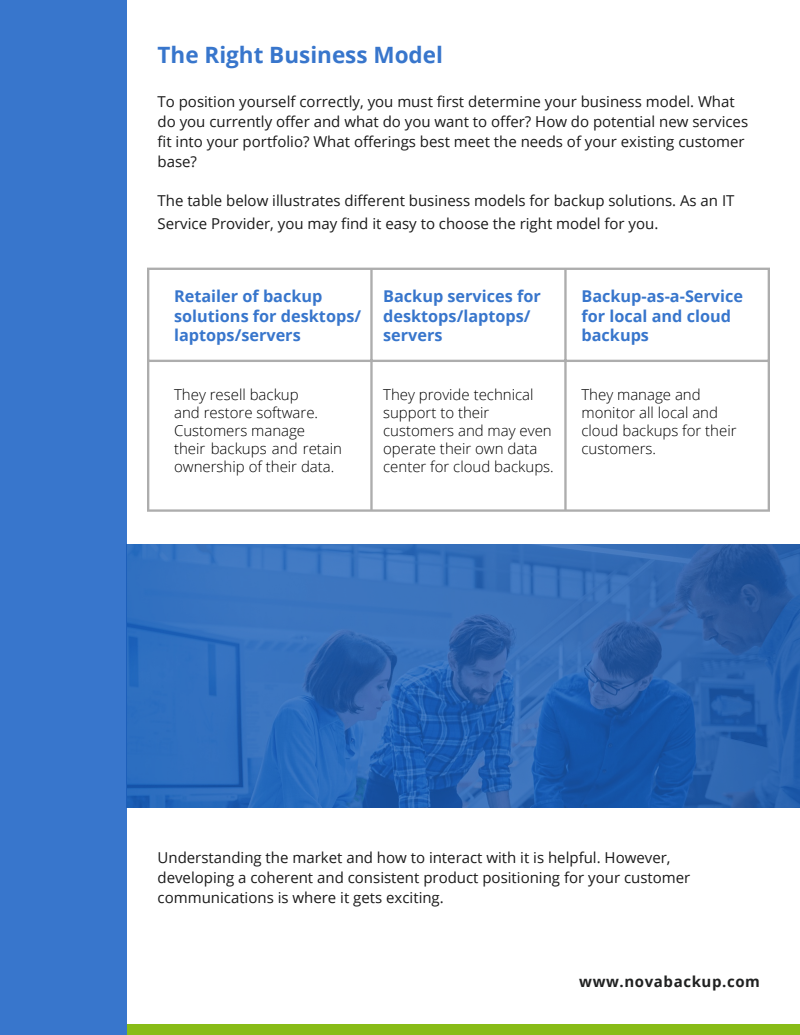
<style>
.page{position:relative;width:800px;height:1035px;background:#fff}
.page>*{position:absolute;margin:0;border:0;box-sizing:border-box;transform-origin:0 0}
.t1{font:700 22.5px "Open Sans";color:#3876cc}
.t2{font:700 16.25px/19.2px "Open Sans";color:#3876cc}
.t3{font:15px/19.7px "Open Sans";color:#1a1a1a}
.t4{font:300 15px/17.8px "Open Sans";color:#000}
.t5{font:700 15px "Open Sans";letter-spacing:.04em;color:#202121}
</style>
<div class="page">
<div style="left:0;top:1024px;width:800px;height:11px;background:#88bc17"></div>
<div style="left:0;top:0;width:126px;height:1035px;background:#3876cc"></div>
<svg style="left:126px;top:544px;width:674px;height:264px;background:#2c67b4"></svg>
<hr style="left:147px;top:270px;width:2px;height:239px;background:#adadad">
<hr style="left:370px;top:270px;width:3px;height:239px;background:#adadad">
<hr style="left:564px;top:270px;width:2px;height:239px;background:#adadad">
<hr style="left:767px;top:270px;width:3px;height:239px;background:#adadad">
<hr style="left:147px;top:268px;width:623px;height:2px;background:#adadad">
<hr style="left:147px;top:360px;width:623px;height:2px;background:#adadad">
<hr style="left:147px;top:509px;width:623px;height:3px;background:#adadad">
<h1 class="t1" style="left:158px;top:39px;width:287px">The Right Business Model</h1>
<p class="t3" style="left:158px;top:92px;width:592px">To position yourself correctly, you must first determine your business model. What do you currently offer and what do you want to offer? How do potential new services fit into your portfolio? What offerings best meet the needs of your existing customer base?</p>
<p class="t3" style="left:158px;top:189px;width:578px;line-height:22.5px">The table below illustrates different business models for backup solutions. As an IT<br>Service Provider, you may find it easy to choose the right model for you.</p>
<p class="t2" style="left:174px;top:286px;width:188px">Retailer of backup solutions for desktops/ laptops/servers</p>
<p class="t2" style="left:383px;top:286px;width:159px">Backup services for desktops/laptops/ servers</p>
<p class="t2" style="left:581px;top:286px;width:163px">Backup-as-a-Service for local and cloud backups</p>
<p class="t4" style="left:174px;top:386px;width:169px">They resell backup<br>and restore software.<br>Customers manage<br>their backups and retain ownership of their data.</p>
<p class="t4" style="left:383px;top:386px;width:172px">They provide technical support to their customers and may even operate their own data center for cloud backups.</p>
<p class="t4" style="left:581px;top:386px;width:157px">They manage and monitor all local and cloud backups for their customers.</p>
<p class="t3" style="left:158px;top:848px;width:534px">Understanding the market and how to interact with it is helpful. However, developing a coherent and consistent product positioning for your customer communications is where it gets exciting.</p>
<p class="t5" style="left:579px;top:971px;width:182px">www.novabackup.com</p>
</div>
